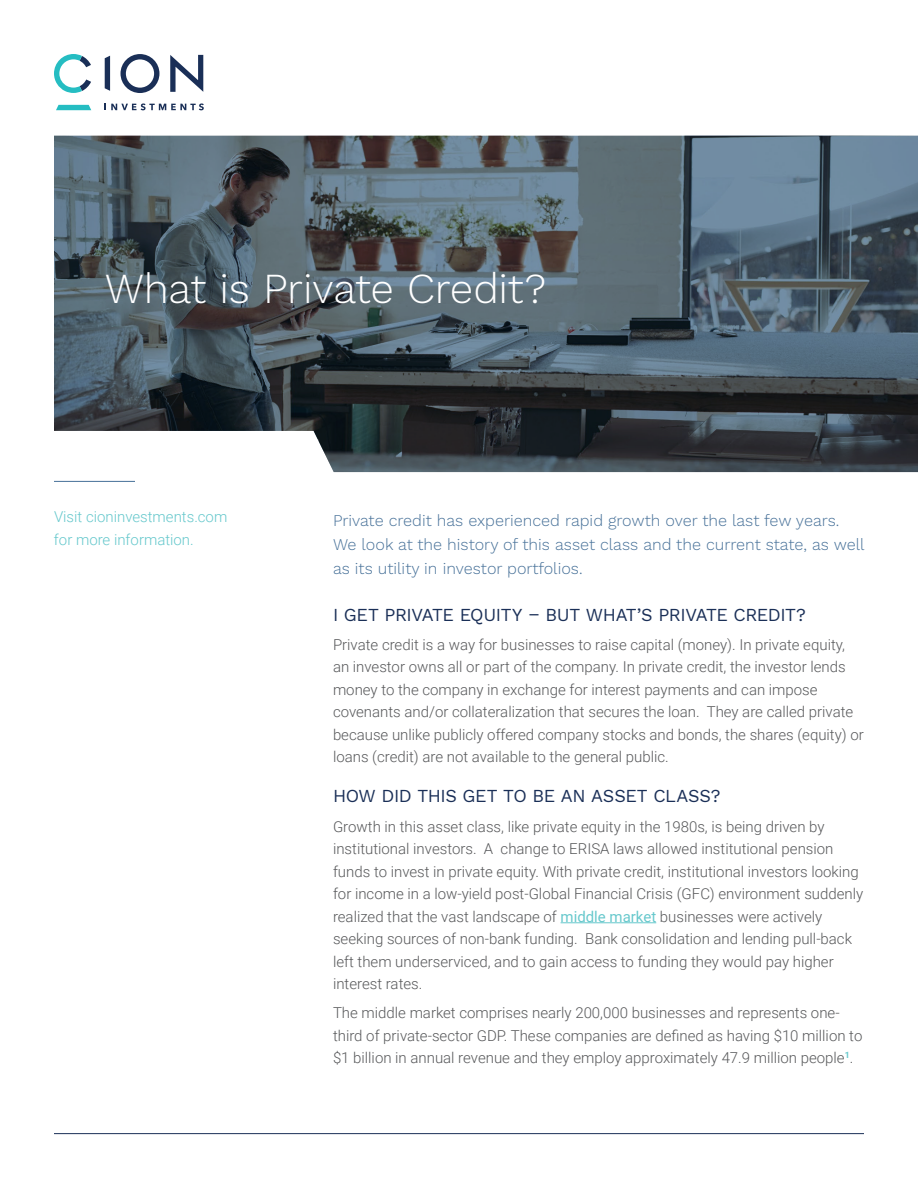
<style>
.page{position:relative;width:918px;height:1188px;background:#fff}
.page>*{position:absolute;margin:0;border:0;box-sizing:border-box;transform-origin:0 0}
.t1{font:300 42px "Work Sans";letter-spacing:-.01em;color:#fff}
.t2{font:18px "Work Sans";letter-spacing:-.025em;color:#1a2f57}
.t3{font:300 16.2px/24px "Work Sans";color:#467098}
.t4{font:300 15px/22.5px "Roboto";color:#58595b}
.t5{font:300 15px/22.5px "Roboto";color:#66c8cc}
.s1{font-weight:400;color:#66c8cc}
</style>
<div class="page">
<svg style="left:54px;top:136px;width:864px;height:336px;background:#536069"></svg>
<svg style="left:105px;top:103px;width:99px;height:7px"></svg>
<svg style="left:54px;top:54px;width:37px;height:39px"></svg>
<svg style="left:105px;top:56px;width:5px;height:35px"></svg>
<svg style="left:56px;top:105px;width:35px;height:5px"></svg>
<svg style="left:170px;top:55px;width:33px;height:37px"></svg>
<svg style="left:121px;top:54px;width:38px;height:39px"></svg>
<hr style="left:561px;top:922px;width:95px;height:1px;background:#66c8cc">
<hr style="left:54px;top:481px;width:81px;height:1px;background:#467098">
<hr style="left:54px;top:1133px;width:810px;height:1px;background:#1a2f57">
<h1 class="t1" style="left:105px;top:264px;width:443px">What is Private Credit?</h1>
<p class="t5" style="left:54px;top:505px;width:175px">Visit cioninvestments.com for more information.</p>
<p class="t3" style="left:333px;top:509px;width:533px">Private credit has experienced rapid growth over the last few years.<br>We look at the history of this asset class and the current state, as well as its utility in investor portfolios.</p>
<p class="t2" style="left:333px;top:604px;width:474px">I GET PRIVATE EQUITY – BUT WHAT’S PRIVATE CREDIT?</p>
<p class="t4" style="left:333px;top:633px;width:532px">Private credit is a way for businesses to raise capital (money). In private equity, an investor owns all or part of the company. In private credit, the investor lends money to the company in exchange for interest payments and can impose covenants and/or collateralization that secures the loan. They are called private because unlike publicly offered company stocks and bonds, the shares (equity) or loans (credit) are not available to the general public.</p>
<p class="t2" style="left:333px;top:786px;width:389px">HOW DID THIS GET TO BE AN ASSET CLASS?</p>
<p class="t4" style="left:333px;top:815px;width:532px">Growth in this asset class, like private equity in the 1980s, is being driven by institutional investors. A change to ERISA laws allowed institutional pension funds to invest in private equity. With private credit, institutional investors looking for income in a low-yield post-Global Financial Crisis (GFC) environment suddenly realized that the vast landscape of <span class="s1">middle market</span> businesses were actively seeking sources of non-bank funding. Bank consolidation and lending pull-back left them underserviced, and to gain access to funding they would pay higher interest rates.</p>
<p class="t4" style="left:333px;top:1001px;width:531px">The middle market comprises nearly 200,000 businesses and represents one&shy;third of private-sector GDP. These companies are defined as having $10 million to $1 billion in annual revenue and they employ approximately 47.9 million people<sup>1</sup>.</p>
</div>
